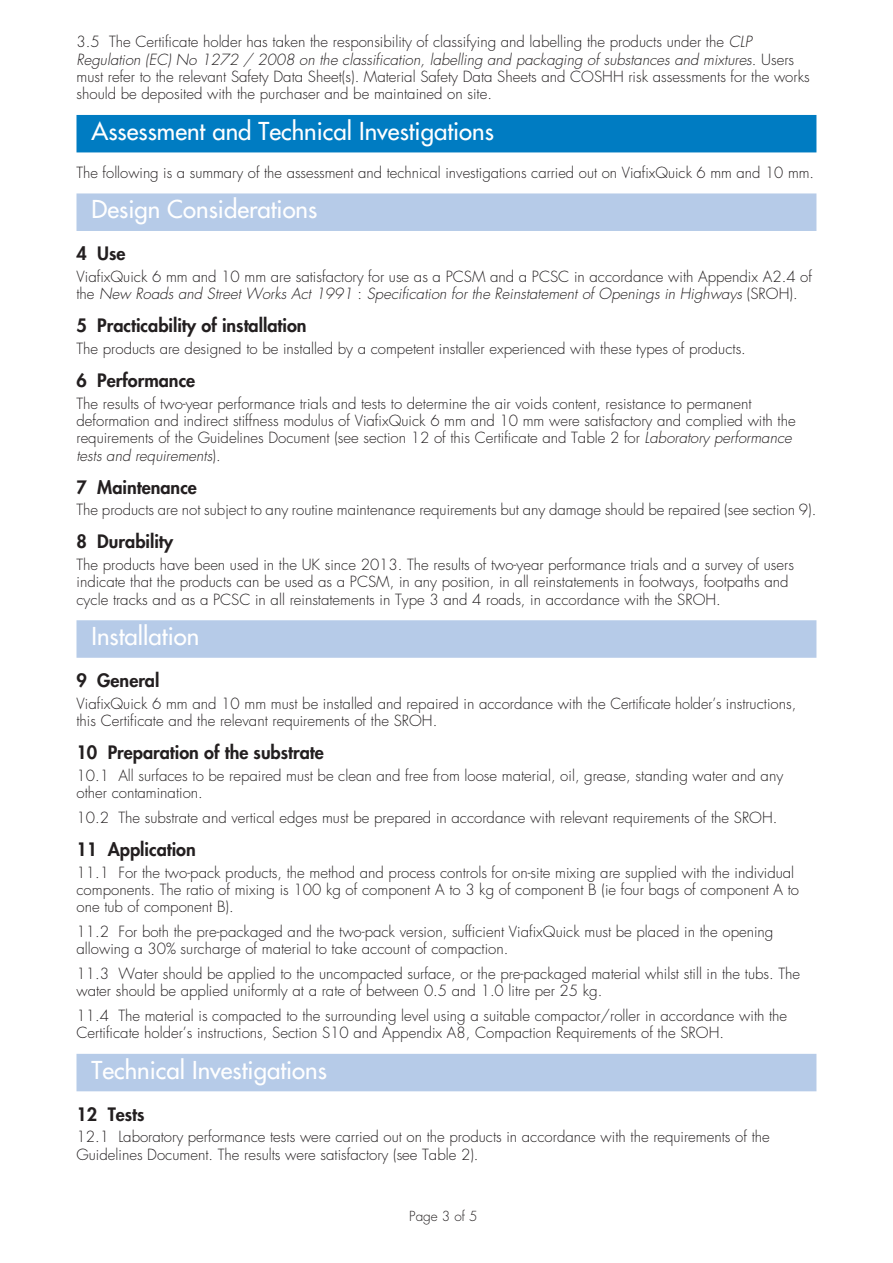
<style>
.page{position:relative;width:893px;height:1263px;background:#fff}
.page>*{position:absolute;margin:0;border:0;box-sizing:border-box;transform-origin:0 0}
.t1{font:24px "Futura";color:#fff}
.t2{font:800 18px "Futura";color:#231f20}
.t3{font:300 15px/17.2px "Futura";color:#231f20}
.t4{font:300 13.5px "Futura";color:#231f20}
.s1{font-style:italic}
</style>
<div class="page">
<div style="left:76px;top:115px;width:740px;height:37px;background:#007cc2"></div>
<div style="left:76px;top:193px;width:740px;height:38px;background:#b6cbe8"></div>
<div style="left:76px;top:620px;width:740px;height:38px;background:#b6cbe8"></div>
<div style="left:76px;top:1054px;width:740px;height:37px;background:#b6cbe8"></div>
<p class="t3" style="left:76px;top:34px;width:735px">3.5 The Certificate holder has taken the responsibility of classifying and labelling the products under the <span class="s1">CLP Regulation (EC) No 1272 / 2008 on the classification, labelling and packaging of substances and mixtures</span>. Users must refer to the relevant Safety Data Sheet(s). Material Safety Data Sheets and COSHH risk assessments for the works should be deposited with the purchaser and be maintained on site.</p>
<h1 class="t1" style="left:92px;top:116px;width:404px">Assessment and Technical Investigations</h1>
<p class="t3" style="left:76px;top:164px;width:739px">The following is a summary of the assessment and technical investigations carried out on ViafixQuick 6 mm and 10 mm.</p>
<h1 class="t1" style="left:92px;top:194px;width:227px">Design Considerations</h1>
<p class="t2" style="left:77px;top:242px;width:51px">4 Use</p>
<p class="t3" style="left:77px;top:268px;width:737px">ViafixQuick 6 mm and 10 mm are satisfactory for use as a PCSM and a PCSC in accordance with Appendix A2.4 of the <span class="s1">New Roads and Street Works Act 1991</span> : <span class="s1">Specification for the Reinstatement of Openings in Highways</span> (SROH).</p>
<p class="t2" style="left:77px;top:314px;width:232px">5 Practicability of installation</p>
<p class="t3" style="left:77px;top:340px;width:671px">The products are designed to be installed by a competent installer experienced with these types of products.</p>
<p class="t2" style="left:77px;top:369px;width:120px">6 Performance</p>
<p class="t3" style="left:77px;top:395px;width:721px">The results of two-year performance trials and tests to determine the air voids content, resistance to permanent deformation and indirect stiffness modulus of ViafixQuick 6 mm and 10 mm were satisfactory and complied with the requirements of the Guidelines Document (see section 12 of this Certificate and Table 2 for <span class="s1">Laboratory performance tests and requirements</span>).</p>
<p class="t2" style="left:77px;top:475px;width:122px">7 Maintenance</p>
<p class="t3" style="left:77px;top:502px;width:741px">The products are not subject to any routine maintenance requirements but any damage should be repaired (see section 9).</p>
<p class="t2" style="left:77px;top:530px;width:98px">8 Durability</p>
<p class="t3" style="left:77px;top:556px;width:719px">The products have been used in the UK since 2013. The results of two-year performance trials and a survey of users indicate that the products can be used as a PCSM, in any position, in all reinstatements in footways, footpaths and cycle tracks and as a PCSC in all reinstatements in Type 3 and 4 roads, in accordance with the SROH.</p>
<h1 class="t1" style="left:92px;top:621px;width:109px">Installation</h1>
<p class="t2" style="left:77px;top:669px;width:84px">9 General</p>
<p class="t3" style="left:77px;top:695px;width:721px">ViafixQuick 6 mm and 10 mm must be installed and repaired in accordance with the Certificate holder’s instructions, this Certificate and the relevant requirements of the SROH.</p>
<p class="t2" style="left:77px;top:741px;width:249px">10 Preparation of the substrate</p>
<p class="t3" style="left:77px;top:767px;width:708px">10.1 All surfaces to be repaired must be clean and free from loose material, oil, grease, standing water and any other contamination.</p>
<p class="t3" style="left:77px;top:809px;width:702px">10.2 The substrate and vertical edges must be prepared in accordance with relevant requirements of the SROH.</p>
<p class="t2" style="left:77px;top:838px;width:121px">11 Application</p>
<p class="t3" style="left:77px;top:864px;width:724px">11.1 For the two-pack products, the method and process controls for on-site mixing are supplied with the individual components. The ratio of mixing is 100 kg of component A to 3 kg of component B (ie four bags of component A to one tub of component B).</p>
<p class="t3" style="left:77px;top:923px;width:698px">11.2 For both the pre-packaged and the two-pack version, sufficient ViafixQuick must be placed in the opening allowing a 30% surcharge of material to take account of compaction.</p>
<p class="t3" style="left:77px;top:965px;width:725px">11.3 Water should be applied to the uncompacted surface, or the pre-packaged material whilst still in the tubs. The water should be applied uniformly at a rate of between 0.5 and 1.0 litre per 25 kg.</p>
<p class="t3" style="left:77px;top:1007px;width:712px">11.4 The material is compacted to the surrounding level using a suitable compactor/roller in accordance with the<br>Certificate holder’s instructions, Section S10 and Appendix A8, Compaction Requirements of the SROH.</p>
<h1 class="t1" style="left:92px;top:1055px;width:237px">Technical Investigations</h1>
<p class="t2" style="left:77px;top:1102px;width:70px">12 Tests</p>
<p class="t3" style="left:77px;top:1129px;width:695px">12.1 Laboratory performance tests were carried out on the products in accordance with the requirements of the<br>Guidelines Document. The results were satisfactory (see Table 2).</p>
<p class="t4" style="left:409px;top:1208px;width:70px">Page 3 of 5</p>
</div>
